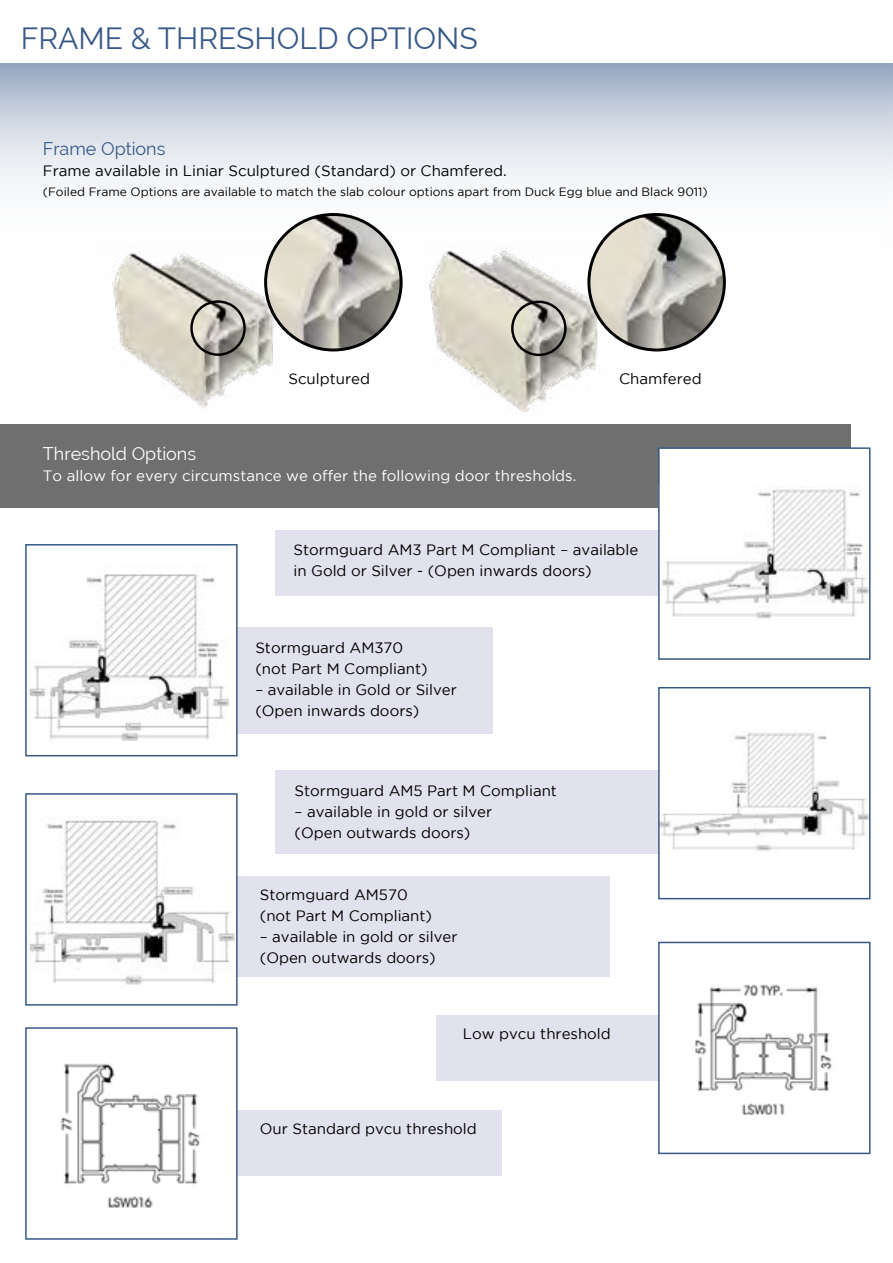
<style>
.page{position:relative;width:893px;height:1263px;background:#fff}
.page>*{position:absolute;margin:0;border:0;box-sizing:border-box;transform-origin:0 0}
.t1{font:30px "Raleway";color:#385988}
.t2{font:18px "Raleway";color:#fff}
.t3{font:18px "Raleway";color:#385988}
.t4{font:15px/21px "Gotham";color:#000}
.t5{font:15px "Gotham";color:#fff}
.t6{font:12px "Gotham";color:#000}
</style>
<div class="page">
<div style="left:0;top:424px;width:851px;height:84px;background:#706f6f"></div>
<img style="left:0;top:63px;width:893px;height:241px">
<div style="left:436px;top:1015px;width:391px;height:65px;background:#e1e2ed"></div>
<div style="left:659px;top:942px;width:211px;height:211px;background:#fff"></div>
<img style="left:695px;top:984px;width:137px;height:131px">
<div style="left:658px;top:942px;width:212px;height:212px;border:2px solid #385988"></div>
<div style="left:219px;top:876px;width:391px;height:101px;background:#e1e2ed"></div>
<img style="left:29px;top:820px;width:206px;height:165px">
<div style="left:25px;top:793px;width:213px;height:212px;border:2px solid #385988"></div>
<div style="left:275px;top:770px;width:390px;height:84px;background:#e1e2ed"></div>
<img style="left:661px;top:732px;width:206px;height:121px">
<div style="left:658px;top:687px;width:212px;height:212px;border:2px solid #385988"></div>
<div style="left:219px;top:627px;width:273px;height:107px;background:#e1e2ed"></div>
<img style="left:29px;top:574px;width:206px;height:166px">
<div style="left:25px;top:544px;width:213px;height:212px;border:2px solid #385988"></div>
<div style="left:275px;top:531px;width:390px;height:65px;background:#e1e2ed"></div>
<div style="left:659px;top:448px;width:211px;height:211px;background:#fff"></div>
<img style="left:662px;top:487px;width:205px;height:132px">
<div style="left:658px;top:447px;width:212px;height:213px;border:2px solid #385988"></div>
<div style="left:229px;top:1110px;width:273px;height:65px;background:#e1e2ed"></div>
<div style="left:26px;top:1028px;width:211px;height:211px;background:#fff"></div>
<img style="left:60px;top:1063px;width:140px;height:145px">
<div style="left:25px;top:1027px;width:213px;height:213px;border:2px solid #385988"></div>
<img style="left:424px;top:246px;width:186px;height:167px">
<img style="left:101px;top:246px;width:186px;height:163px">
<img style="left:266px;top:214px;width:135px;height:136px;border-radius:68px">
<div style="left:264px;top:213px;width:139px;height:138px;border:3px solid #000;border-radius:50%"></div>
<img style="left:589px;top:214px;width:135px;height:136px;border-radius:68px">
<div style="left:587px;top:213px;width:139px;height:138px;border:3px solid #000;border-radius:50%"></div>
<div style="left:190px;top:300px;width:56px;height:56px;border:2px solid #000;border-radius:50%"></div>
<div style="left:511px;top:301px;width:56px;height:55px;border:2px solid #000;border-radius:50%"></div>
<h1 class="t1" style="left:21px;top:21px;width:458px">FRAME &amp; THRESHOLD OPTIONS</h1>
<p class="t3" style="left:43px;top:138px;width:124px">Frame Options</p>
<p class="t4" style="left:43px;top:160px;width:465px">Frame available in Liniar Sculptured (Standard) or Chamfered.</p>
<p class="t6" style="left:43px;top:185px;width:666px">(Foiled Frame Options are available to match the slab colour options apart from Duck Egg blue and Black 9011)</p>
<p class="t4" style="left:288px;top:368px;width:83px">Sculptured</p>
<p class="t4" style="left:619px;top:368px;width:84px">Chamfered</p>
<p class="t2" style="left:43px;top:443px;width:155px">Threshold Options</p>
<p class="t5" style="left:43px;top:468px;width:535px">To allow for every circumstance we offer the following door thresholds.</p>
<p class="t4" style="left:294px;top:539px;width:346px">Stormguard AM3 Part M Compliant – available in Gold or Silver - (Open inwards doors)</p>
<p class="t4" style="left:255px;top:637px;width:174px">Stormguard AM370 (not Part M Compliant)</p>
<p class="t4" style="left:255px;top:679px;width:203px">– available in Gold or Silver (Open inwards doors)</p>
<p class="t4" style="left:295px;top:780px;width:264px">Stormguard AM5 Part M Compliant</p>
<p class="t4" style="left:295px;top:801px;width:199px">– available in gold or silver (Open outwards doors)</p>
<p class="t4" style="left:260px;top:884px;width:174px">Stormguard AM570 (not Part M Compliant)</p>
<p class="t4" style="left:260px;top:926px;width:199px">– available in gold or silver (Open outwards doors)</p>
<p class="t4" style="left:463px;top:1023px;width:150px">Low pvcu threshold</p>
<p class="t4" style="left:260px;top:1118px;width:218px">Our Standard pvcu threshold</p>
</div>
